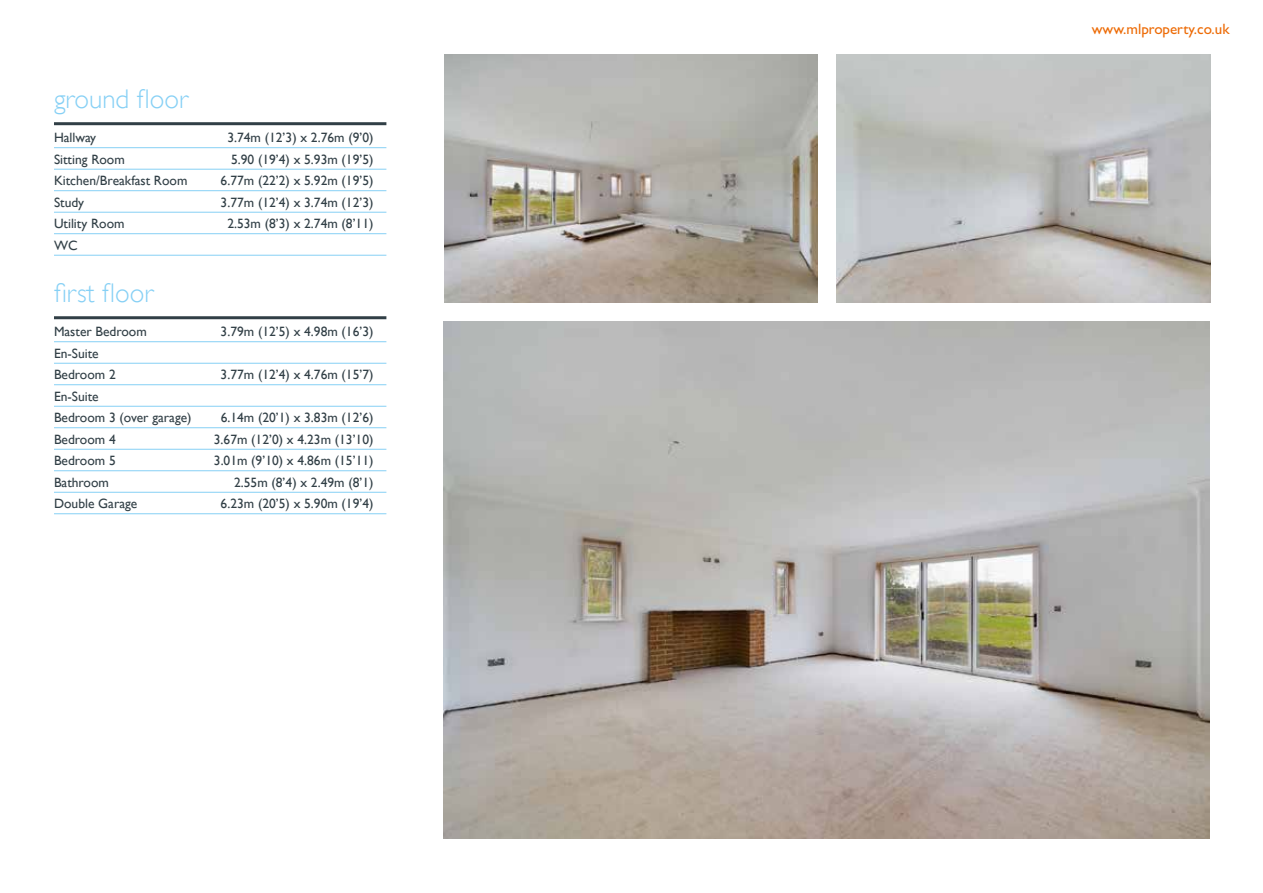
<style>
.page{position:relative;width:1263px;height:893px;background:#fff}
.page>*{position:absolute;margin:0;border:0;box-sizing:border-box;transform-origin:0 0}
.t1{font:300 27px "Gill Sans";color:#86d0f5}
.t2{font:500 15px "Gill Sans MT Pro";color:#ed6b06}
.t3{font:13.5px/21.5px "Gill Sans";color:#313f46}
</style>
<div class="page">
<img style="left:837px;top:54px;width:373px;height:249px">
<img style="left:444px;top:54px;width:374px;height:249px">
<img style="left:444px;top:322px;width:765px;height:517px">
<hr style="left:54px;top:122px;width:332px;height:3px;background:#313f46">
<hr style="left:54px;top:147px;width:332px;height:1px;background:#86d0f5">
<hr style="left:54px;top:169px;width:332px;height:1px;background:#86d0f5">
<hr style="left:54px;top:190px;width:332px;height:1px;background:#86d0f5">
<hr style="left:54px;top:212px;width:332px;height:1px;background:#86d0f5">
<hr style="left:54px;top:233px;width:332px;height:1px;background:#86d0f5">
<hr style="left:54px;top:255px;width:332px;height:1px;background:#86d0f5">
<hr style="left:54px;top:316px;width:332px;height:3px;background:#313f46">
<hr style="left:54px;top:341px;width:332px;height:1px;background:#86d0f5">
<hr style="left:54px;top:363px;width:332px;height:1px;background:#86d0f5">
<hr style="left:54px;top:384px;width:332px;height:1px;background:#86d0f5">
<hr style="left:54px;top:406px;width:332px;height:1px;background:#86d0f5">
<hr style="left:54px;top:427px;width:332px;height:1px;background:#86d0f5">
<hr style="left:54px;top:449px;width:332px;height:1px;background:#86d0f5">
<hr style="left:54px;top:470px;width:332px;height:1px;background:#86d0f5">
<hr style="left:54px;top:492px;width:332px;height:1px;background:#86d0f5">
<hr style="left:54px;top:513px;width:332px;height:1px;background:#86d0f5">
<h1 class="t1" style="left:54px;top:83px;width:136px">ground floor</h1>
<p class="t3" style="left:54px;top:127px;width:44px">Hallway</p>
<p class="t3" style="left:227px;top:127px;width:148px">3.74m (12’3) x 2.76m (9’0)</p>
<p class="t3" style="left:54px;top:148px;width:72px">Sitting Room</p>
<p class="t3" style="left:231px;top:148px;width:144px">5.90 (19’4) x 5.93m (19’5)</p>
<p class="t3" style="left:54px;top:170px;width:135px">Kitchen/Breakfast Room</p>
<p class="t3" style="left:221px;top:170px;width:154px">6.77m (22’2) x 5.92m (19’5)</p>
<p class="t3" style="left:54px;top:191px;width:32px">Study</p>
<p class="t3" style="left:221px;top:191px;width:154px">3.77m (12’4) x 3.74m (12’3)</p>
<p class="t3" style="left:54px;top:213px;width:72px">Utility Room</p>
<p class="t3" style="left:227px;top:213px;width:148px">2.53m (8’3) x 2.74m (8’11)</p>
<p class="t3" style="left:54px;top:234px;width:25px">WC</p>
<h1 class="t1" style="left:54px;top:278px;width:101px">first floor</h1>
<p class="t3" style="left:54px;top:321px;width:94px">Master Bedroom</p>
<p class="t3" style="left:221px;top:321px;width:154px">3.79m (12’5) x 4.98m (16’3)</p>
<p class="t3" style="left:54px;top:342px;width:63px">En-Suite<br>Bedroom 2</p>
<p class="t3" style="left:221px;top:364px;width:154px">3.77m (12’4) x 4.76m (15’7)</p>
<p class="t3" style="left:54px;top:385px;width:139px">En-Suite<br>Bedroom 3 (over garage)</p>
<p class="t3" style="left:221px;top:407px;width:154px">6.14m (20’1) x 3.83m (12’6)</p>
<p class="t3" style="left:54px;top:428px;width:63px">Bedroom 4</p>
<p class="t3" style="left:214px;top:428px;width:161px">3.67m (12’0) x 4.23m (13’10)</p>
<p class="t3" style="left:54px;top:450px;width:63px">Bedroom 5</p>
<p class="t3" style="left:214px;top:450px;width:161px">3.01m (9’10) x 4.86m (15’11)</p>
<p class="t3" style="left:54px;top:471px;width:56px">Bathroom</p>
<p class="t3" style="left:234px;top:471px;width:141px">2.55m (8’4) x 2.49m (8’1)</p>
<p class="t3" style="left:54px;top:493px;width:85px">Double Garage</p>
<p class="t3" style="left:221px;top:493px;width:154px">6.23m (20’5) x 5.90m (19’4)</p>
<p class="t2" style="left:1092px;top:20px;width:139px">www.mlproperty.co.uk</p>
</div>
